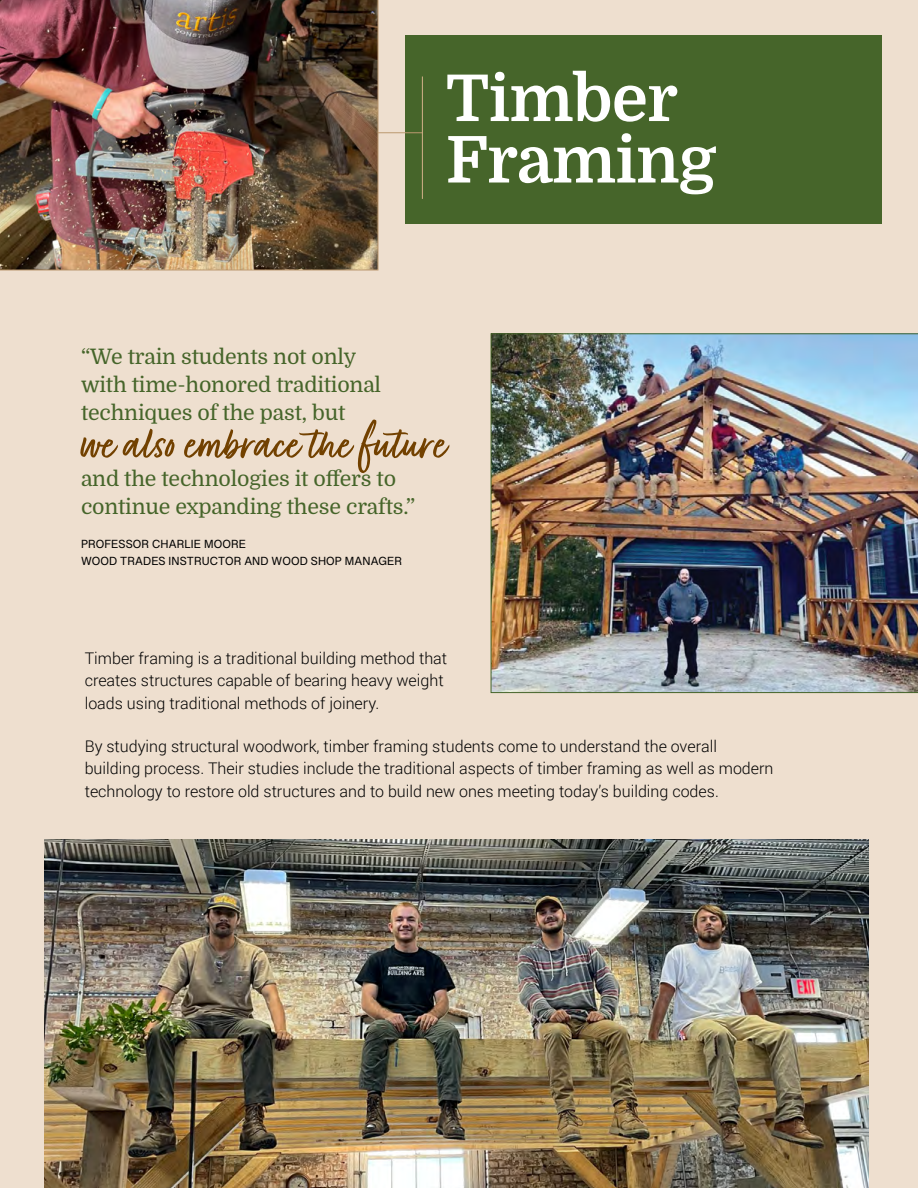
<style>
.page{position:relative;width:918px;height:1188px;background:#eedfcf}
.page>*{position:absolute;margin:0;border:0;box-sizing:border-box;transform-origin:0 0}
.t1{font:700 64.5px/61.5px "Domine";letter-spacing:-.01em;color:#fff}
.t2{font:54.15px "Fave Script Pro";letter-spacing:.01em;color:#724100;scale:1.05 1}
.t3{font:21.3px/27.8px "Domine";letter-spacing:-.01em;color:#46652a}
.t4{font:300 16.05px/22.5px "Roboto";color:#000}
.t5{font:500 12px/17.1px "Grantha Sangam MN";letter-spacing:.01em;color:#000}
</style>
<div class="page">
<div style="left:405px;top:35px;width:476px;height:188px;background:#46652a"></div>
<img style="left:0;top:0;width:378px;height:270px">
<div style="left:490px;top:333px;width:428px;height:367px;background:#000;opacity:0"></div>
<img style="left:491px;top:334px;width:427px;height:359px">
<img style="left:44px;top:839px;width:824px;height:349px">
<hr style="left:378px;top:132px;width:45px;height:1px;background:#bc9970">
<hr style="left:422px;top:77px;width:1px;height:122px;background:#d2b18a">
<h1 class="t1" style="left:446px;top:69px;width:272px">Timber<br>Framing</h1>
<h3 class="t3" style="left:81px;top:344px;width:302px">“We train students not only with time-honored traditional techniques of the past, but</h3>
<h2 class="t2" style="left:81px;top:413px;width:351px">we also embrace the future</h2>
<h3 class="t3" style="left:81px;top:464px;width:336px;line-height:28.5px">and the technologies it offers to continue expanding these crafts.”</h3>
<p class="t5" style="left:81px;top:536px;width:323px">PROFESSOR CHARLIE MOORE<br>WOOD TRADES INSTRUCTOR AND WOOD SHOP MANAGER</p>
<p class="t4" style="left:85px;top:646px;width:364px">Timber framing is a traditional building method that creates structures capable of bearing heavy weight loads using traditional methods of joinery.</p>
<p class="t4" style="left:85px;top:734px;width:690px">By studying structural woodwork, timber framing students come to understand the overall building process. Their studies include the traditional aspects of timber framing as well as modern technology to restore old structures and to build new ones meeting today’s building codes.</p>
</div>
